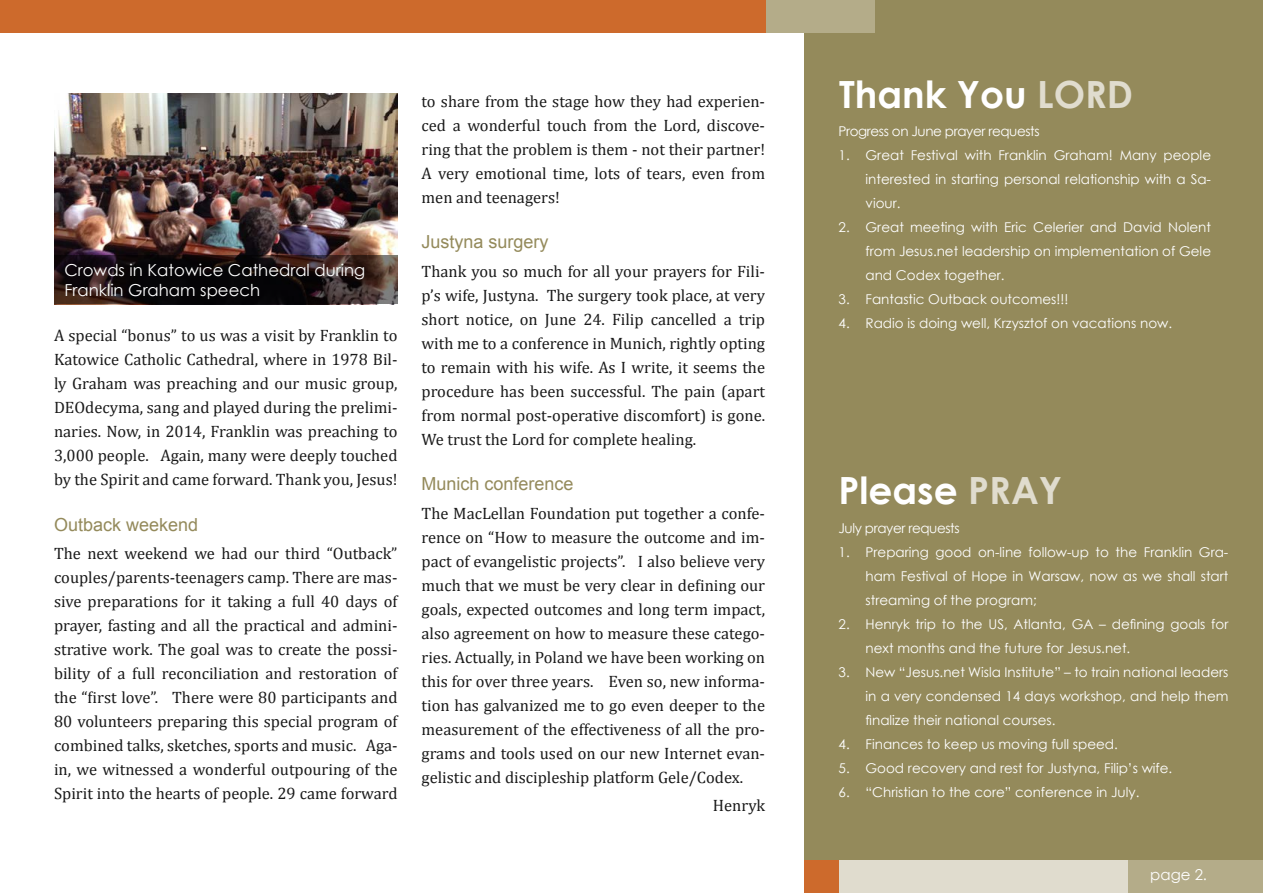
<style>
.page{position:relative;width:1263px;height:893px;background:#fff}
.page>*{position:absolute;margin:0;border:0;box-sizing:border-box;transform-origin:0 0}
.t1{font:700 37.5px "Century Gothic";color:#fff}
.t2{font:18px "Arial";color:#948a5b}
.t3{font:16.5px/24px "Cambria";color:#1a1a1a;text-align:justify}
.t4{font:16.5px/19.8px "Century Gothic";color:#fff}
.t5{font:15px "Century Gothic";color:#fff}
.t6{font:13.5px/24px "Century Gothic";color:#fff;text-align:justify}
.t7{font:13.5px "Century Gothic";letter-spacing:-.03em;color:#fff}
.s1{color:#e0dcce}
</style>
<div class="page">
<div style="left:804px;top:0;width:459px;height:893px;background:#948a5b"></div>
<div style="left:765px;top:0;width:110px;height:32px;background:#b4ac89"></div>
<div style="left:0;top:0;width:765px;height:32px;background:#cd6a2c"></div>
<img style="left:54px;top:94px;width:344px;height:161px">
<svg style="left:54px;top:255px;width:344px;height:49px;background:#1e1515"></svg>
<div style="left:1128px;top:860px;width:135px;height:33px;background:#b4ac89"></div>
<div style="left:838px;top:860px;width:290px;height:33px;background:#e0dcce"></div>
<div style="left:804px;top:860px;width:34px;height:33px;background:#cd6a2c"></div>
<p class="t4" style="left:64px;top:260px;width:302px">Crowds in Katowice Cathedral during<br>Franklin Graham speech</p>
<p class="t3" style="left:54px;top:323px;width:345px">A special “bonus” to us was a visit by Franklin to Katowice Catholic Cathedral, where in 1978 Bil&shy;ly Graham was preaching and our music group, DEOdecyma, sang and played during the prelimi&shy;naries. Now, in 2014, Franklin was preaching to 3,000 people. Again, many were deeply touched by the Spirit and came forward. Thank you, Jesus!</p>
<p class="t2" style="left:54px;top:512px;width:146px">Outback weekend</p>
<p class="t3" style="left:54px;top:541px;width:345px">The next weekend we had our third “Outback” couples/parents-teenagers camp. There are mas&shy;sive preparations for it taking a full 40 days of prayer, fasting and all the practical and admini&shy;strative work. The goal was to create the possi&shy;bility of a full reconciliation and restoration of the “first love”. There were 80 participants and 80 volunteers preparing this special program of combined talks, sketches, sports and music. Aga&shy;in, we witnessed a wonderful outpouring of the Spirit into the hearts of people. 29 came forward</p>
<p class="t3" style="left:422px;top:89px;width:345px">to share from the stage how they had experien&shy;ced a wonderful touch from the Lord, discove&shy;ring that the problem is them - not their partner!<br>A very emotional time, lots of tears, even from men and teenagers!</p>
<p class="t2" style="left:422px;top:229px;width:129px">Justyna surgery</p>
<p class="t3" style="left:422px;top:259px;width:345px">Thank you so much for all your prayers for Fili&shy;p’s wife, Justyna. The surgery took place, at very short notice, on June 24. Filip cancelled a trip with me to a conference in Munich, rightly opting to remain with his wife. As I write, it seems the procedure has been successful. The pain (apart from normal post-operative discomfort) is gone.<br>We trust the Lord for complete healing.</p>
<p class="t2" style="left:422px;top:472px;width:154px">Munich conference</p>
<p class="t3" style="left:422px;top:501px;width:345px">The MacLellan Foundation put together a confe&shy;rence on “How to measure the outcome and im&shy;pact of evangelistic projects”. I also believe very much that we must be very clear in defining our goals, expected outcomes and long term impact, also agreement on how to measure these catego&shy;ries. Actually, in Poland we have been working on this for over three years. Even so, new informa&shy;tion has galvanized me to go even deeper to the measurement of the effectiveness of all the pro&shy;grams and tools used on our new Internet evan&shy;gelistic and discipleship platform Gele/Codex.</p>
<p class="t3" style="left:713px;top:794px;width:54px">Henryk</p>
<h1 class="t1" style="left:839px;top:66px;width:295px">Thank You <span class="s1">LORD</span></h1>
<p class="t7" style="left:838px;top:121px;width:203px">Progress on June prayer requests</p>
<p class="t6" style="left:865px;top:142px;width:347px;text-indent:-27px">1. Great Festival with Franklin Graham! Many people interested in starting personal relationship with a Sa&shy;viour.</p>
<p class="t6" style="left:865px;top:214px;width:347px;text-indent:-27px">2. Great meeting with Eric Celerier and David Nolent from Jesus.net leadership on implementation of Gele and Codex together.</p>
<p class="t6" style="left:838px;top:286px;width:231px">3. Fantastic Outback outcomes!!!</p>
<p class="t6" style="left:838px;top:310px;width:335px">4. Radio is doing well, Krzysztof on vacations now.</p>
<h1 class="t1" style="left:838px;top:462px;width:225px">Please <span class="s1">PRAY</span></h1>
<p class="t7" style="left:838px;top:519px;width:123px">July prayer requests</p>
<p class="t6" style="left:865px;top:540px;width:364px;text-indent:-27px">1. Preparing good on-line follow-up to the Franklin Gra&shy;ham Festival of Hope in Warsaw, now as we shall start streaming of the program;</p>
<p class="t6" style="left:865px;top:612px;width:364px;text-indent:-27px">2. Henryk trip to the US, Atlanta, GA – defining goals for next months and the future for Jesus.net.</p>
<p class="t6" style="left:865px;top:660px;width:364px;text-indent:-27px">3. New “Jesus.net Wisla Institute” – to train national leaders in a very condensed 14 days workshop, and help them finalize their national courses.</p>
<p class="t6" style="left:838px;top:732px;width:281px">4. Finances to keep us moving full speed.</p>
<p class="t6" style="left:838px;top:756px;width:335px">5. Good recovery and rest for Justyna, Filip’s wife.</p>
<p class="t6" style="left:838px;top:780px;width:302px">6. “Christian to the core” conference in July.</p>
<p class="t5" style="left:1150px;top:864px;width:58px">page 2.</p>
</div>
